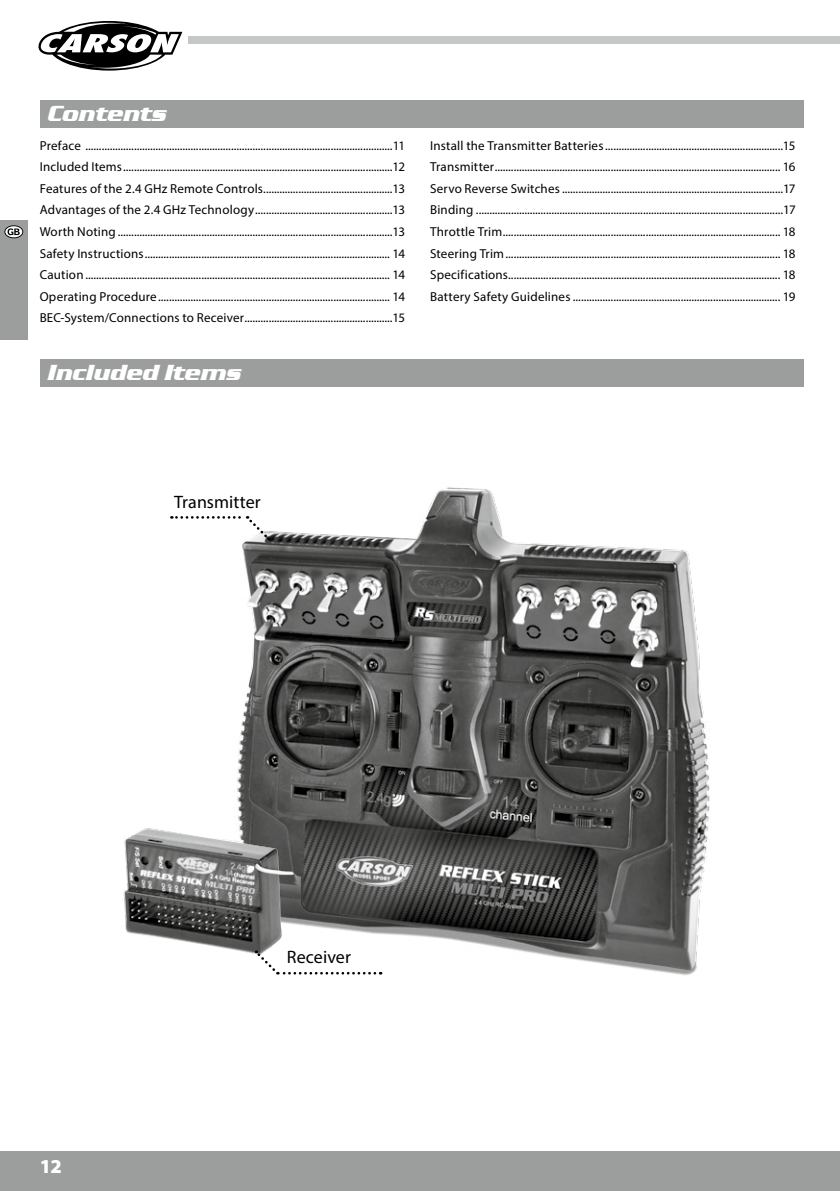
<style>
.page{position:relative;width:840px;height:1191px;background:#fff}
.page>*{position:absolute;margin:0;border:0;box-sizing:border-box;transform-origin:0 0}
.t1{font:italic 22.6px "Serpentine Becker";color:#fff}
.t2{font:900 19.8px "Myriad Pro";color:#fff}
.t3{font:18px "Myriad Pro";letter-spacing:.005em;color:#000}
.t4{font:13px/21.6px "Myriad Pro";letter-spacing:.015em;color:#000;text-align:justify}
</style>
<div class="page">
<div style="left:0;top:1151px;width:839px;height:40px;background:#9c9d9d"></div>
<hr style="left:839px;top:1151px;width:1px;height:40px;background:#9c9d9d">
<div style="left:0;top:220px;width:28px;height:120px;background:#9c9d9d"></div>
<svg style="left:4px;top:225px;width:19px;height:13px"></svg>
<div style="left:188px;top:36px;width:651px;height:8px;background:#c5c6c6"></div>
<svg style="left:38px;top:21px;width:145px;height:50px"></svg>
<div style="left:40px;top:359px;width:763px;height:28px;background:#9c9d9d"></div>
<div style="left:40px;top:100px;width:763px;height:28px;background:#9c9d9d"></div>
<img style="left:237px;top:487px;width:473px;height:488px">
<img style="left:123px;top:811px;width:207px;height:159px">
<svg style="left:171px;top:516px;width:99px;height:24px"></svg>
<svg style="left:254px;top:950px;width:127px;height:24px"></svg>
<h1 class="t1" style="left:48px;top:100px;width:120px">Contents</h1>
<p class="t4" style="left:40px;top:134px;width:367px">Preface ..................................................................................................................11<br>Included Items....................................................................................................12<br>Features of the 2.4 GHz Remote Controls................................................13<br>Advantages of the 2.4 GHz Technology...................................................13<br>Worth Noting ......................................................................................................13<br>Safety Instructions........................................................................................... 14<br>Caution ................................................................................................................. 14<br>Operating Procedure...................................................................................... 14<br>BEC-System/Connections to Receiver.......................................................15</p>
<p class="t4" style="left:430px;top:134px;width:367px">Install the Transmitter Batteries..................................................................15<br>Transmitter.......................................................................................................... 16<br>Servo Reverse Switches ..................................................................................17<br>Binding ..................................................................................................................17<br>Throttle Trim....................................................................................................... 18<br>Steering Trim...................................................................................................... 18<br>Specifications..................................................................................................... 18<br>Battery Safety Guidelines ............................................................................. 19</p>
<h1 class="t1" style="left:48px;top:359px;width:195px">Included Items</h1>
<h3 class="t3" style="left:174px;top:491px;width:88px">Transmitter</h3>
<h2 class="t2" style="left:40px;top:1153px;width:23px">12</h2>
<h3 class="t3" style="left:287px;top:946px;width:66px">Receiver</h3>
</div>
